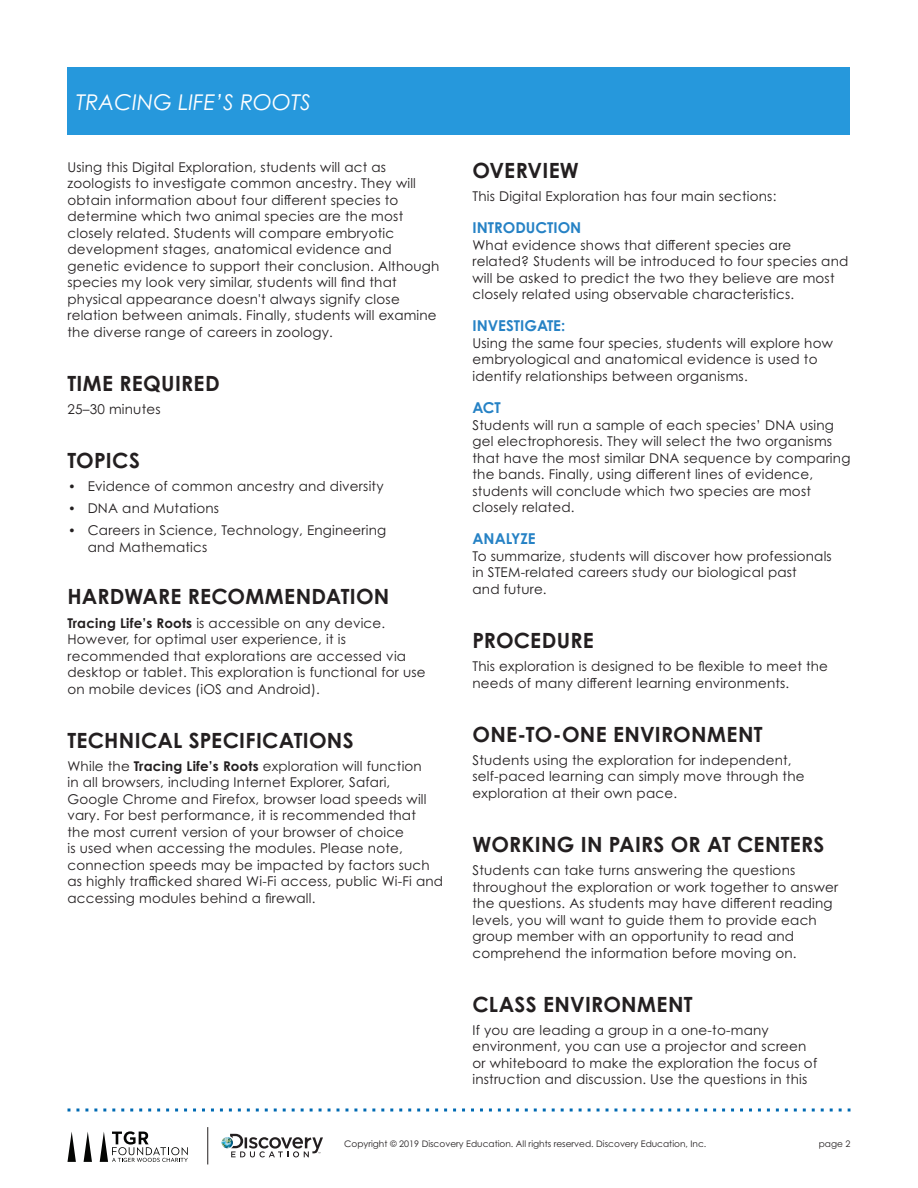
<style>
.page{position:relative;width:918px;height:1188px;background:#fff}
.page>*{position:absolute;margin:0;border:0;box-sizing:border-box;transform-origin:0 0}
.t1{font:italic 21.75px "Century Gothic Pro";color:#fff}
.Body_Copy{font:700 21px "Century Gothic Pro";letter-spacing:.01em;color:#231f20}
.Body_Copy-2{font:700 15px "Century Gothic Pro";color:#2682c5}
.Body_Copy-3{font:13.5px/16.5px "Century Gothic Pro";letter-spacing:.015em;color:#231f20}
.t2{font:9px "Century Gothic Pro";color:#231f20}
.s1{font-family:"Futura";font-weight:500;font-stretch:condensed;font-size:12px}
.s2{font-weight:700}
</style>
<div class="page">
<svg style="left:68px;top:1108px;width:782px;height:4px"></svg>
<div style="left:68px;top:68px;width:782px;height:67px;background:#2698dc"></div>
<svg style="left:84px;top:1132px;width:8px;height:30px"></svg>
<svg style="left:67px;top:1132px;width:9px;height:30px"></svg>
<svg style="left:100px;top:1131px;width:88px;height:31px"></svg>
<svg style="left:222px;top:1134px;width:101px;height:23px"></svg>
<hr style="left:208px;top:1127px;width:1px;height:37px;background:#231f20">
<h1 class="t1" style="left:76px;top:89px;width:237px">TRACING LIFE’S ROOTS</h1>
<p class="Body_Copy-3" style="left:68px;top:159px;width:373px">Using this Digital Exploration, students will act as zoologists to investigate common ancestry. They will obtain information about four different species to determine which two animal species are the most closely related. Students will compare embryotic development stages, anatomical evidence and genetic evidence to support their conclusion. Although species my look very similar, students will find that physical appearance doesn't always signify close relation between animals. Finally, students will examine the diverse range of careers in zoology.</p>
<p class="Body_Copy" style="left:68px;top:370px;width:154px">TIME REQUIRED</p>
<p class="Body_Copy-3" style="left:68px;top:401px;width:95px">25–30 minutes</p>
<p class="Body_Copy" style="left:68px;top:447px;width:74px">TOPICS</p>
<p class="Body_Copy-3" style="left:68px;top:478px;width:318px"><span class="s1">•</span> Evidence of common ancestry and diversity</p>
<p class="Body_Copy-3" style="left:68px;top:500px;width:153px"><span class="s1">•</span> DNA and Mutations</p>
<p class="Body_Copy-3" style="left:88px;top:522px;width:300px;text-indent:-20px"><span class="s1">•</span> Careers in Science, Technology, Engineering and Mathematics</p>
<p class="Body_Copy" style="left:68px;top:584px;width:324px">HARDWARE RECOMMENDATION</p>
<p class="Body_Copy-3" style="left:68px;top:614px;width:360px"><span class="s2">Tracing Life’s Roots</span> is accessible on any device.<br>However, for optimal user experience, it is recommended that explorations are accessed via desktop or tablet. This exploration is functional for use on mobile devices (iOS and Android).</p>
<p class="Body_Copy" style="left:68px;top:727px;width:288px">TECHNICAL SPECIFICATIONS</p>
<p class="Body_Copy-3" style="left:68px;top:758px;width:377px">While the <span class="s2">Tracing Life’s Roots</span> exploration will function<br>in all browsers, including Internet Explorer, Safari, Google Chrome and Firefox, browser load speeds will vary. For best performance, it is recommended that<br>the most current version of your browser of choice<br>is used when accessing the modules. Please note, connection speeds may be impacted by factors such as highly trafficked shared Wi-Fi access, public Wi-Fi and accessing modules behind a firewall.</p>
<p class="Body_Copy" style="left:472px;top:157px;width:108px">OVERVIEW</p>
<p class="Body_Copy-3" style="left:472px;top:188px;width:305px">This Digital Exploration has four main sections:</p>
<p class="Body_Copy-2" style="left:472px;top:218px;width:110px">INTRODUCTION</p>
<p class="Body_Copy-3" style="left:472px;top:236px;width:377px">What evidence shows that different species are related? Students will be introduced to four species and will be asked to predict the two they believe are most closely related using observable characteristics.</p>
<p class="Body_Copy-2" style="left:472px;top:317px;width:94px">INVESTIGATE:</p>
<p class="Body_Copy-3" style="left:472px;top:335px;width:362px">Using the same four species, students will explore how embryological and anatomical evidence is used to identify relationships between organisms.</p>
<p class="Body_Copy-2" style="left:472px;top:398px;width:30px">ACT</p>
<p class="Body_Copy-3" style="left:472px;top:416px;width:379px">Students will run a sample of each species’ DNA using gel electrophoresis. They will select the two organisms that have the most similar DNA sequence by comparing the bands. Finally, using different lines of evidence, students will conclude which two species are most closely related.</p>
<p class="Body_Copy-2" style="left:472px;top:530px;width:65px">ANALYZE</p>
<p class="Body_Copy-3" style="left:472px;top:548px;width:361px">To summarize, students will discover how professionals in STEM-related careers study our biological past<br>and future.</p>
<p class="Body_Copy" style="left:472px;top:627px;width:123px">PROCEDURE</p>
<p class="Body_Copy-3" style="left:472px;top:658px;width:357px">This exploration is designed to be flexible to meet the needs of many different learning environments.</p>
<p class="Body_Copy" style="left:472px;top:721px;width:292px">ONE-TO-ONE ENVIRONMENT</p>
<p class="Body_Copy-3" style="left:472px;top:752px;width:334px">Students using the exploration for independent, self-paced learning can simply move through the exploration at their own pace.</p>
<p class="Body_Copy" style="left:472px;top:831px;width:354px">WORKING IN PAIRS OR AT CENTERS</p>
<p class="Body_Copy-3" style="left:472px;top:862px;width:367px">Students can take turns answering the questions throughout the exploration or work together to answer the questions. As students may have different reading levels, you will want to guide them to provide each group member with an opportunity to read and comprehend the information before moving on.</p>
<p class="Body_Copy" style="left:472px;top:991px;width:222px">CLASS ENVIRONMENT</p>
<p class="Body_Copy-3" style="left:472px;top:1022px;width:346px">If you are leading a group in a one-to-many environment, you can use a projector and screen or whiteboard to make the exploration the focus of instruction and discussion. Use the questions in this</p>
<p class="t2" style="left:344px;top:1138px;width:364px">Copyright © 2019 Discovery Education. All rights reserved. Discovery Education, Inc.</p>
<p class="t2" style="left:819px;top:1138px;width:33px">page 2</p>
</div>
